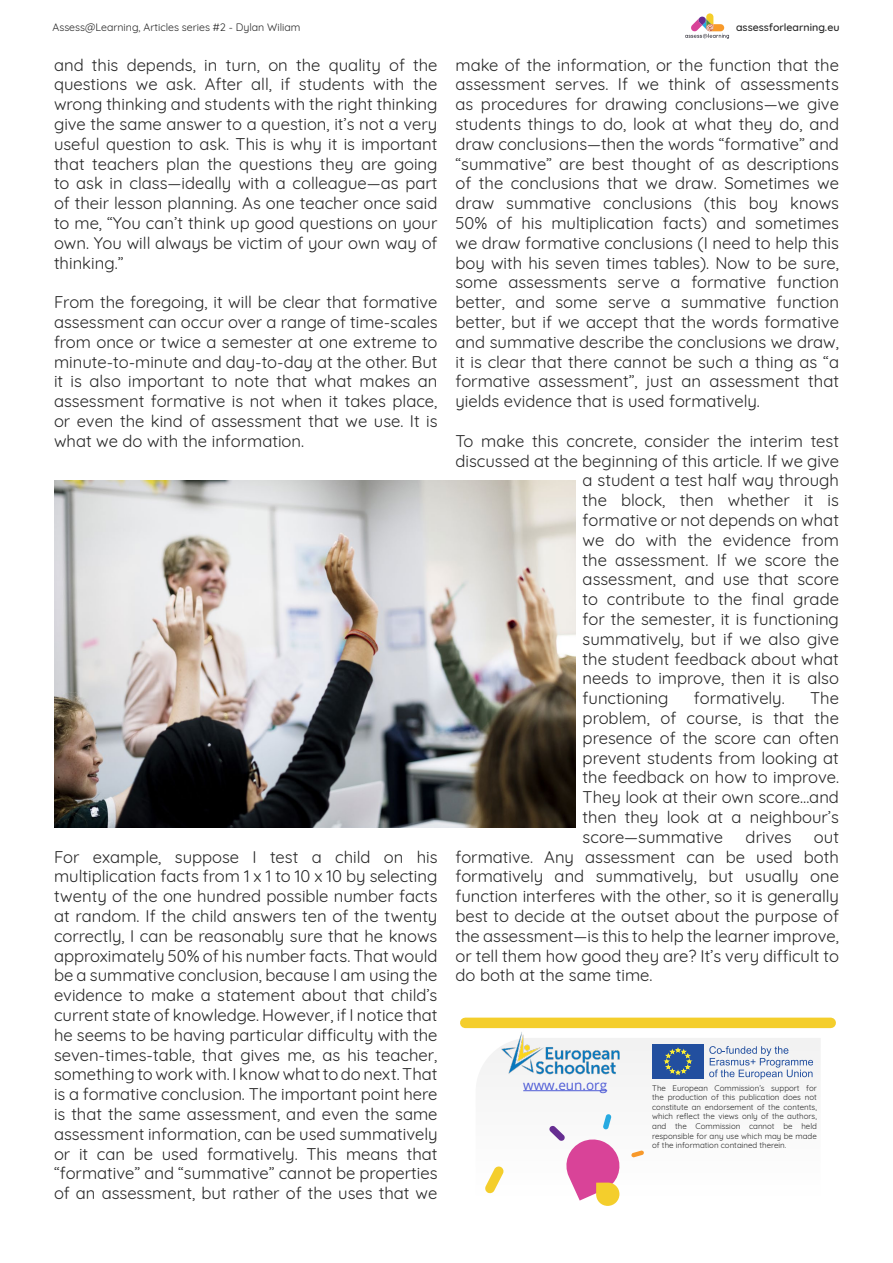
<style>
.page{position:relative;width:893px;height:1263px;background:#fff}
.page>*{position:absolute;margin:0;border:0;box-sizing:border-box;transform-origin:0 0}
.t1{font:16.5px/19.8px "Quicksand";color:#262626;text-align:justify}
.t2{font:13.5px "Open Sans";color:#4f5cd6}
.t3{font:10.5px "Quicksand";color:#262626}
.t4{font:500 10.5px "Quicksand";color:#262626}
.t5{font:7.95px/9.6px "Quicksand";color:#262626;text-align:justify}
</style>
<div class="page">
<svg style="left:685px;top:13px;width:44px;height:26px"></svg>
<svg style="left:479px;top:1038px;width:341px;height:120px"></svg>
<img style="left:497px;top:1028px;width:128px;height:50px">
<div style="left:652px;top:1044px;width:52px;height:35px;background:#224f9f"></div>
<svg style="left:664px;top:1048px;width:27px;height:27px"></svg>
<svg style="left:709px;top:1046px;width:104px;height:33px"></svg>
<hr style="left:523px;top:1090px;width:84px;height:1px;background:#4f5cd6">
<svg style="left:631px;top:1150px;width:13px;height:7px"></svg>
<svg style="left:549px;top:1114px;width:74px;height:92px"></svg>
<svg style="left:485px;top:1166px;width:19px;height:28px"></svg>
<div style="left:465px;top:1017px;width:366px;height:11px;background:#f4ce2c"></div>
<img style="left:54px;top:480px;width:521px;height:348px">
<p class="t3" style="left:52px;top:20px;width:250px">Assess@Learning, Articles series #2 - Dylan Wiliam</p>
<p class="t4" style="left:736px;top:19px;width:105px">assessforlearning.eu</p>
<p class="t1" style="left:54px;top:53px;width:385px">and this depends, in turn, on the quality of the questions we ask. After all, if students with the wrong thinking and students with the right thinking give the same answer to a question, it’s not a very useful question to ask. This is why it is important that teachers plan the questions they are going to ask in class—ideally with a colleague—as part of their lesson planning. As one teacher once said to me, “You can’t think up good questions on your own. You will always be victim of your own way of thinking.”</p>
<p class="t1" style="left:54px;top:291px;width:385px">From the foregoing, it will be clear that formative assessment can occur over a range of time-scales from once or twice a semester at one extreme to minute-to-minute and day-to-day at the other. But it is also important to note that what makes an assessment formative is not when it takes place, or even the kind of assessment that we use. It is what we do with the information.</p>
<p class="t1" style="left:455px;top:53px;width:385px">make of the information, or the function that the assessment serves. If we think of assessments as procedures for drawing conclusions—we give students things to do, look at what they do, and draw conclusions—then the words “formative” and “summative” are best thought of as descriptions of the conclusions that we draw. Sometimes we draw summative conclusions (this boy knows 50% of his multiplication facts) and sometimes we draw formative conclusions (I need to help this boy with his seven times tables). Now to be sure, some assessments serve a formative function better, and some serve a summative function better, but if we accept that the words formative and summative describe the conclusions we draw, it is clear that there cannot be such a thing as “a formative assessment”, just an assessment that yields evidence that is used formatively.</p>
<p class="t1" style="left:455px;top:429px;width:385px">To make this concrete, consider the interim test</p>
<p class="t1" style="left:455px;top:449px;width:385px">discussed at the beginning of this article. If we give</p>
<p class="t1" style="left:583px;top:469px;width:258px">a student a test half way through</p>
<p class="t1" style="left:583px;top:489px;width:258px">the block, then whether it is</p>
<p class="t1" style="left:583px;top:508px;width:258px">formative or not depends on what</p>
<p class="t1" style="left:583px;top:528px;width:258px">we do with the evidence from</p>
<p class="t1" style="left:583px;top:548px;width:258px">the assessment. If we score the</p>
<p class="t1" style="left:583px;top:568px;width:258px">assessment, and use that score</p>
<p class="t1" style="left:583px;top:588px;width:258px">to contribute to the final grade</p>
<p class="t1" style="left:583px;top:607px;width:258px">for the semester, it is functioning</p>
<p class="t1" style="left:583px;top:627px;width:258px">summatively, but if we also give</p>
<p class="t1" style="left:583px;top:647px;width:258px">the student feedback about what</p>
<p class="t1" style="left:583px;top:667px;width:258px">needs to improve, then it is also</p>
<p class="t1" style="left:583px;top:687px;width:87px">functioning</p>
<p class="t1" style="left:694px;top:687px;width:92px">formatively.</p>
<p class="t1" style="left:583px;top:687px;width:258px;text-indent:228px">The problem, of course, is that the presence of the score can often prevent students from looking at the feedback on how to improve.<br>They look at their own score…and then they look at a neighbour’s score—summative</p>
<p class="t1" style="left:746px;top:825px;width:47px">drives</p>
<p class="t1" style="left:455px;top:825px;width:385px;text-indent:358px">out formative. Any assessment can be used both formatively and summatively, but usually one function interferes with the other, so it is generally best to decide at the outset about the purpose of the assessment—is this to help the learner improve, or tell them how good they are? It’s very difficult to do both at the same time.</p>
<p class="t1" style="left:54px;top:845px;width:385px">For example, suppose I test a child on his multiplication facts from 1 x 1 to 10 x 10 by selecting twenty of the one hundred possible number facts at random. If the child answers ten of the twenty correctly, I can be reasonably sure that he knows approximately 50% of his number facts. That would be a summative conclusion, because I am using the evidence to make a statement about that child’s current state of knowledge. However, if I notice that he seems to be having particular difficulty with the seven-times-table, that gives me, as his teacher, something to work with. I know what to do next. That is a formative conclusion. The important point here is that the same assessment, and even the same assessment information, can be used summatively or it can be used formatively. This means that “formative” and “summative” cannot be properties of an assessment, but rather of the uses that we</p>
<p class="t2" style="left:523px;top:1075px;width:85px">www.eun.org</p>
<p class="t5" style="left:652px;top:1082px;width:166px">The European Commission’s support for the production of this publication does not constitute an endorsement of the contents, which reflect the views only of the authors, and the Commission cannot be held responsible for any use which may be made of the information contained therein.</p>
</div>
